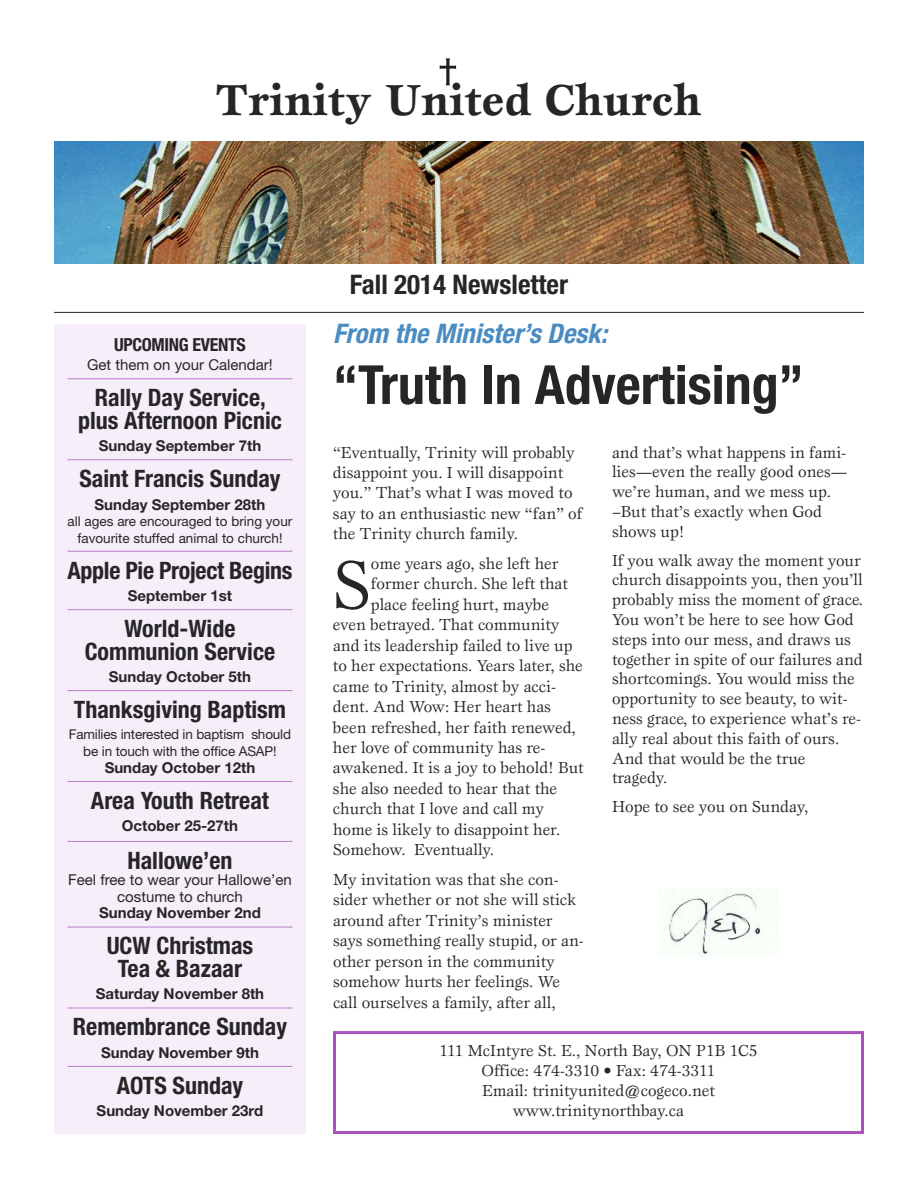
<style>
.page{position:relative;width:918px;height:1188px;background:#fff}
.page>*{position:absolute;margin:0;border:0;box-sizing:border-box;transform-origin:0 0}
.t1{font:70.65px "Esprit";color:#272627}
.t2{font:700 condensed 54px "Helvetica Neue LT Std";color:#272627}
.t3{font:700 45px "Esprit";color:#272627}
.t4{font:italic 700 condensed 27px "Helvetica Neue LT Std";color:#4a8cc2}
.t5{font:700 condensed 27px "Helvetica Neue LT Std";color:#272627}
.t6{font:700 condensed 24px/22.5px "Helvetica Neue LT Std";color:#272627;text-align:center}
.t7{font:700 condensed 18px "Helvetica Neue LT Std";letter-spacing:-.02em;color:#272627}
.t8{font:16.5px/19.8px "Esprit";color:#272627}
.t9{font:700 15px "Helvetica Neue LT Std";color:#272627}
.t10{font:15px/16.5px "Helvetica Neue LT Std";color:#272627;text-align:center}
.t11{font:13.5px/16.5px "Helvetica Neue LT Std";letter-spacing:-.01em;color:#272627;text-align:center}
</style>
<div class="page">
<svg style="left:440px;top:58px;width:16px;height:28px"></svg>
<hr style="left:54px;top:312px;width:810px;height:1px;background:#272627">
<img style="left:669px;top:893px;width:93px;height:64px">
<img style="left:54px;top:142px;width:810px;height:121px">
<div style="left:54px;top:324px;width:252px;height:810px;background:#f6eef8"></div>
<hr style="left:68px;top:378px;width:224px;height:1px;background:#be7dcc">
<hr style="left:68px;top:459px;width:224px;height:1px;background:#be7dcc">
<hr style="left:68px;top:551px;width:224px;height:1px;background:#be7dcc">
<hr style="left:68px;top:609px;width:224px;height:1px;background:#be7dcc">
<hr style="left:68px;top:690px;width:224px;height:1px;background:#be7dcc">
<hr style="left:68px;top:781px;width:224px;height:1px;background:#be7dcc">
<hr style="left:68px;top:841px;width:224px;height:1px;background:#be7dcc">
<hr style="left:68px;top:927px;width:224px;height:1px;background:#be7dcc">
<hr style="left:68px;top:1008px;width:224px;height:1px;background:#be7dcc">
<hr style="left:68px;top:1066px;width:224px;height:1px;background:#be7dcc">
<div style="left:333px;top:1031px;width:531px;height:103px;border:3px solid #a954bc"></div>
<h3 class="t3" style="left:216px;top:82px;width:487px">Trinity United Church</h3>
<p class="t7" style="left:114px;top:338px;width:133px">UPCOMING EVENTS</p>
<p class="t10" style="left:87px;top:358px;width:187px">Get them on your Calendar!</p>
<h3 class="t6" style="left:78px;top:388px;width:205px">Rally Day Service, plus Afternoon Picnic</h3>
<p class="t9" style="left:99px;top:440px;width:164px">Sunday September 7th</p>
<h3 class="t6" style="left:79px;top:469px;width:203px">Saint Francis Sunday</h3>
<p class="t9" style="left:95px;top:499px;width:172px">Sunday September 28th</p>
<p class="t11" style="left:68px;top:514px;width:226px">all ages are encouraged to bring your favourite stuffed animal to church!</p>
<h3 class="t6" style="left:68px;top:561px;width:226px">Apple Pie Project Begins</h3>
<p class="t9" style="left:128px;top:590px;width:106px">September 1st</p>
<h3 class="t6" style="left:85px;top:619px;width:192px">World-Wide<br>Communion Service</h3>
<p class="t9" style="left:109px;top:671px;width:144px">Sunday October 5th</p>
<h3 class="t6" style="left:74px;top:700px;width:214px">Thanksgiving Baptism</h3>
<p class="t11" style="left:69px;top:728px;width:224px">Families interested in baptism should be in touch with the office ASAP!</p>
<p class="t9" style="left:105px;top:762px;width:152px">Sunday October 12th</p>
<h3 class="t6" style="left:91px;top:791px;width:180px">Area Youth Retreat</h3>
<p class="t9" style="left:122px;top:821px;width:118px">October 25-27th</p>
<h3 class="t6" style="left:127px;top:851px;width:107px">Hallowe’en</h3>
<p class="t10" style="left:68px;top:873px;width:225px">Feel free to wear your Hallowe’en costume to church</p>
<p class="t9" style="left:99px;top:908px;width:163px">Sunday November 2nd</p>
<h3 class="t6" style="left:107px;top:937px;width:148px">UCW Christmas<br>Tea &amp; Bazaar</h3>
<p class="t9" style="left:96px;top:989px;width:170px">Saturday November 8th</p>
<h3 class="t6" style="left:73px;top:1018px;width:216px">Remembrance Sunday</h3>
<p class="t9" style="left:101px;top:1047px;width:159px">Sunday November 9th</p>
<h3 class="t6" style="left:117px;top:1076px;width:128px">AOTS Sunday</h3>
<p class="t9" style="left:97px;top:1105px;width:168px">Sunday November 23rd</p>
<h3 class="t5" style="left:350px;top:275px;width:220px">Fall 2014 Newsletter</h3>
<h3 class="t4" style="left:333px;top:324px;width:276px">From the Minister’s Desk:</h3>
<h2 class="t2" style="left:333px;top:365px;width:472px">“Truth In Advertising”</h2>
<p class="t8" style="left:333px;top:443px;width:251px;line-height:20.4px">“Eventually, Trinity will probably disappoint you. I will disappoint you.” That’s what I was moved to say to an enthusiastic new “fan” of the Trinity church family.</p>
<h1 class="t1" style="left:333px;top:558px;width:39px">S</h1>
<p class="t8" style="left:371px;top:555px;width:189px">ome years ago, she left her</p>
<p class="t8" style="left:371px;top:575px;width:199px">former church. She left that</p>
<p class="t8" style="left:371px;top:596px;width:180px">place feeling hurt, maybe</p>
<p class="t8" style="left:333px;top:616px;width:228px">even betrayed. That community</p>
<p class="t8" style="left:333px;top:637px;width:241px">and its leadership failed to live up</p>
<p class="t8" style="left:333px;top:657px;width:251px">to her expectations. Years later, she</p>
<p class="t8" style="left:333px;top:678px;width:225px">came to Trinity, almost by acci-</p>
<p class="t8" style="left:333px;top:698px;width:219px">dent. And Wow: Her heart has</p>
<p class="t8" style="left:333px;top:719px;width:244px">been refreshed, her faith renewed,</p>
<p class="t8" style="left:333px;top:739px;width:214px">her love of community has re-</p>
<p class="t8" style="left:333px;top:759px;width:252px">awakened. It is a joy to behold! But</p>
<p class="t8" style="left:333px;top:780px;width:226px">she also needed to hear that the</p>
<p class="t8" style="left:333px;top:800px;width:212px">church that I love and call my</p>
<p class="t8" style="left:333px;top:821px;width:229px">home is likely to disappoint her.</p>
<p class="t8" style="left:333px;top:841px;width:163px">Somehow. Eventually.</p>
<p class="t8" style="left:333px;top:870px;width:252px;line-height:20.4px">My invitation was that she con&shy;sider whether or not she will stick around after Trinity’s minister says something really stupid, or an&shy;other person in the community somehow hurts her feelings. We call ourselves a family, after all,</p>
<p class="t8" style="left:612px;top:443px;width:237px">and that’s what happens in fami&shy;lies—even the really good ones— we’re human, and we mess up. –But that’s exactly when God shows up!</p>
<p class="t8" style="left:612px;top:551px;width:253px">If you walk away the moment your church disappoints you, then you’ll probably miss the moment of grace.<br>You won’t be here to see how God steps into our mess, and draws us together in spite of our failures and shortcomings. You would miss the opportunity to see beauty, to wit&shy;ness grace, to experience what’s re&shy;ally real about this faith of ours.<br>And that would be the true tragedy.</p>
<p class="t8" style="left:612px;top:798px;width:198px">Hope to see you on Sunday,</p>
<p class="t8" style="left:439px;top:1042px;width:320px;text-align:center">111 McIntyre St. E., North Bay, ON P1B 1C5<br>Office: 474-3310 • Fax: 474-3311<br>Email: trinityunited@cogeco.net www.trinitynorthbay.ca</p>
</div>
